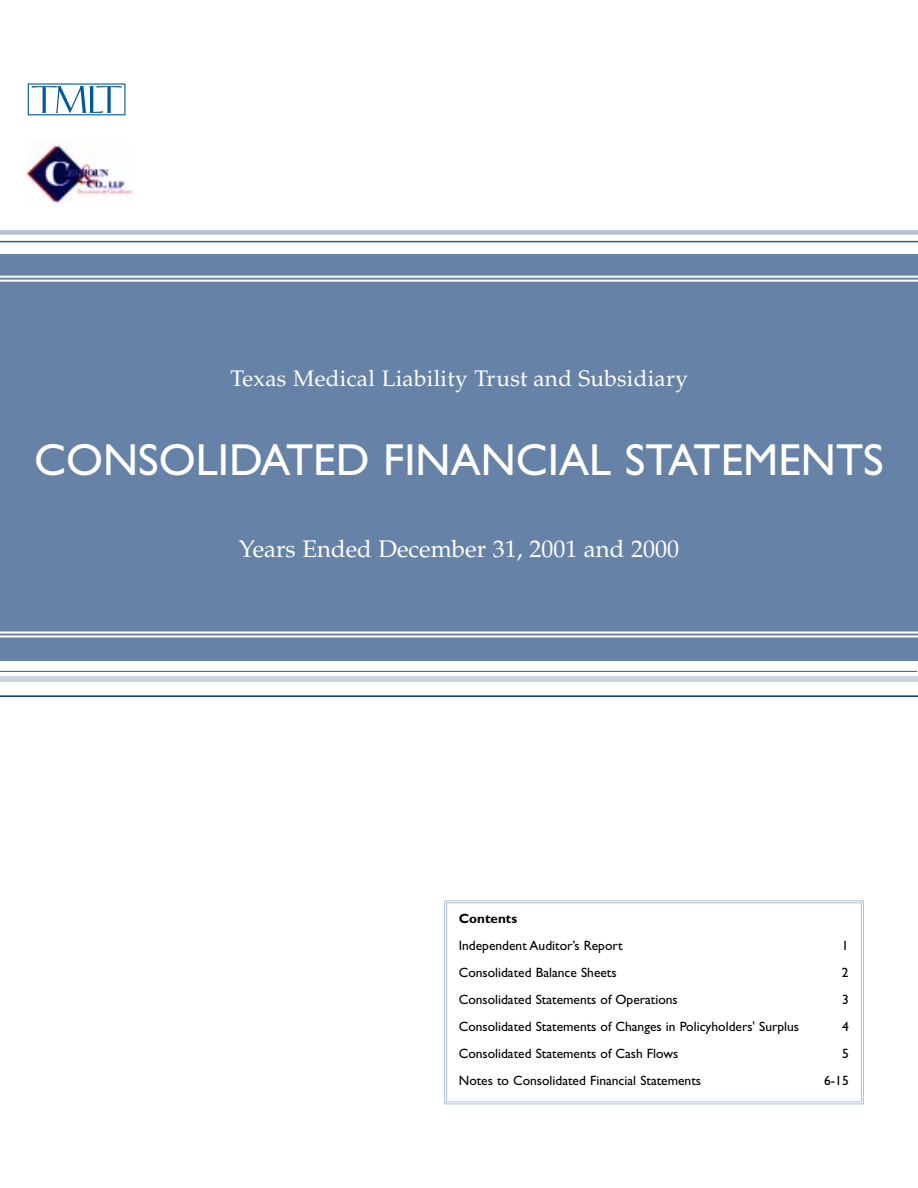
<style>
.page{position:relative;width:918px;height:1188px;background:#fff}
.page>*{position:absolute;margin:0;border:0;box-sizing:border-box;transform-origin:0 0}
.t1{font:45px "Gill Sans";color:#fff}
.t2{font:24px "Palatino";color:#fff}
.t3{font:22.5px "Palatino";letter-spacing:.015em;color:#fff}
.t4{font:13.5px "Gill Sans";color:#000}
.t5{font:700 13.5px "Gill Sans";color:#000}
</style>
<div class="page">
<div style="left:0;top:254px;width:918px;height:406px;background:#6683a7"></div>
<svg style="left:28px;top:83px;width:98px;height:32px"></svg>
<svg style="left:444px;top:900px;width:420px;height:205px"></svg>
<img style="left:26px;top:143px;width:108px;height:62px">
<hr style="left:0;top:632px;width:918px;height:2px;background:#fff">
<hr style="left:0;top:635px;width:918px;height:2px;background:#fff">
<hr style="left:0;top:276px;width:918px;height:2px;background:#fff">
<hr style="left:0;top:280px;width:918px;height:2px;background:#fff">
<div style="left:0;top:676px;width:918px;height:6px;background:#ccd6e2"></div>
<hr style="left:0;top:695px;width:918px;height:2px;background:#00306d">
<hr style="left:0;top:241px;width:918px;height:1px;background:#335a8a">
<div style="left:0;top:230px;width:918px;height:5px;background:#b3c1d3"></div>
<hr style="left:0;top:671px;width:917px;height:1px;background:#335a8a">
<h3 class="t3" style="left:230px;top:370px;width:459px">Texas Medical Liability Trust and Subsidiary</h3>
<h1 class="t1" style="left:34px;top:444px;width:851px">CONSOLIDATED FINANCIAL STATEMENTS</h1>
<h2 class="t2" style="left:239px;top:540px;width:442px">Years Ended December 31, 2001 and 2000</h2>
<p class="t5" style="left:459px;top:913px;width:60px">Contents</p>
<p class="t4" style="left:459px;top:940px;width:165px">Independent Auditor’s Report</p>
<p class="t4" style="left:842px;top:940px;width:8px">1</p>
<p class="t4" style="left:459px;top:967px;width:159px">Consolidated Balance Sheets</p>
<p class="t4" style="left:842px;top:967px;width:8px">2</p>
<p class="t4" style="left:459px;top:994px;width:221px">Consolidated Statements of Operations</p>
<p class="t4" style="left:842px;top:994px;width:8px">3</p>
<p class="t4" style="left:459px;top:1021px;width:342px">Consolidated Statements of Changes in Policyholders' Surplus</p>
<p class="t4" style="left:842px;top:1021px;width:8px">4</p>
<p class="t4" style="left:459px;top:1048px;width:221px">Consolidated Statements of Cash Flows</p>
<p class="t4" style="left:842px;top:1048px;width:8px">5</p>
<p class="t4" style="left:459px;top:1075px;width:244px">Notes to Consolidated Financial Statements</p>
<p class="t4" style="left:824px;top:1075px;width:26px">6-15</p>
</div>
